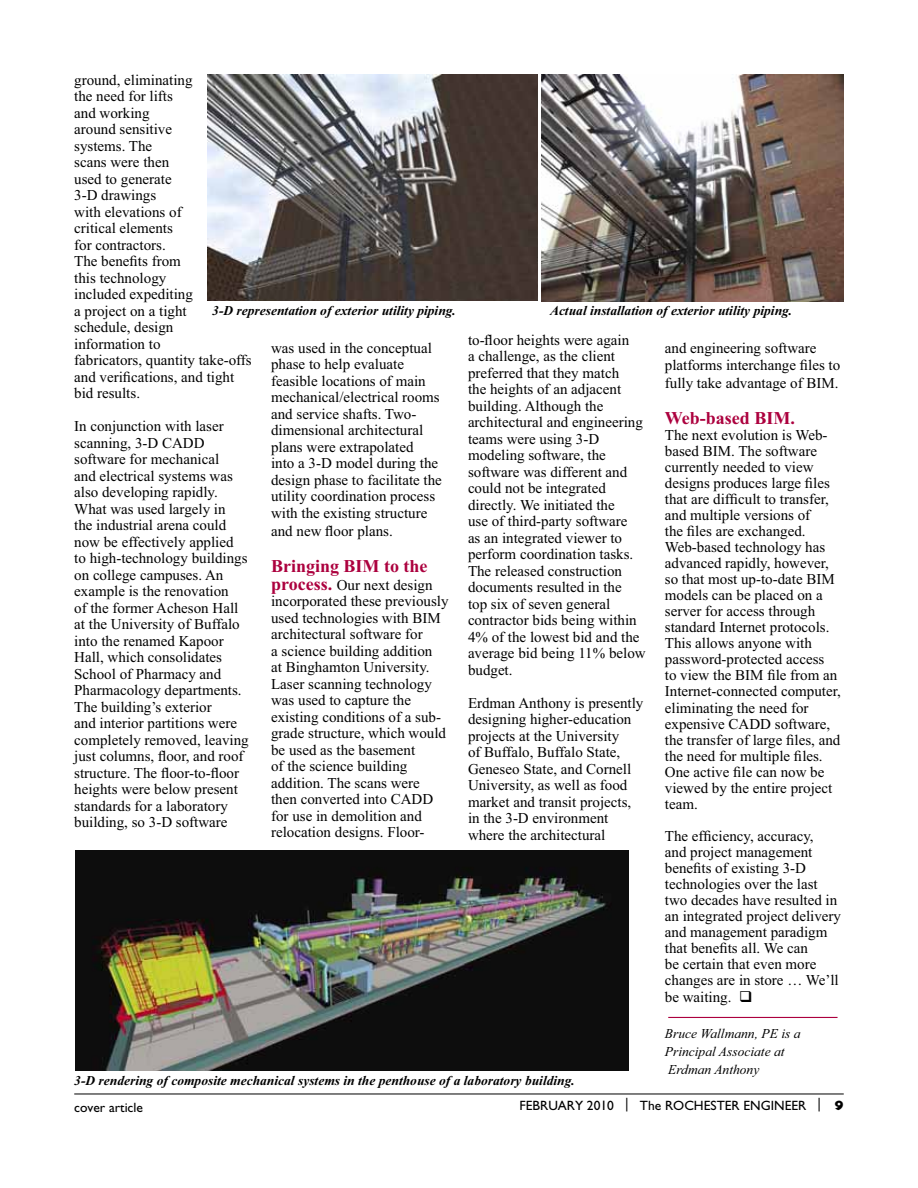
<style>
.page{position:relative;width:918px;height:1188px;background:#fff}
.page>*{position:absolute;margin:0;border:0;box-sizing:border-box;transform-origin:0 0}
.t1{font:700 18px "Times New Roman";color:#ac003e}
.t2{font:15px/16.5px "Times New Roman";color:#000}
.t3{font:italic 700 13.5px "Times New Roman";color:#000}
.t4{font:italic 13.5px/18px "Times New Roman";color:#000}
.t5{font:13.5px "Gill Sans";color:#000}
.s1{font-weight:700;font-size:18px;color:#ac003e}
.s2{font-weight:800}
</style>
<div class="page">
<hr style="left:74px;top:1094px;width:770px;height:1px;background:#000">
<hr style="left:668px;top:1017px;width:170px;height:1px;background:#ac003e">
<img style="left:208px;top:74px;width:330px;height:227px">
<img style="left:541px;top:74px;width:303px;height:227px">
<img style="left:75px;top:850px;width:553px;height:221px">
<p class="t2" style="left:74px;top:73px;width:179px">ground, eliminating<br>the need for lifts<br>and working<br>around sensitive<br>systems. The<br>scans were then<br>used to generate<br>3-D drawings<br>with elevations of<br>critical elements<br>for contractors.<br>The benefits from<br>this technology<br>included expediting<br>a project on a tight<br>schedule, design<br>information to<br>fabricators, quantity take-offs and verifications, and tight bid results.</p>
<p class="t2" style="left:74px;top:419px;width:176px">In conjunction with laser scanning, 3-D CADD software for mechanical<br>and electrical systems was also developing rapidly.<br>What was used largely in<br>the industrial arena could now be effectively applied to high-technology buildings on college campuses. An example is the renovation<br>of the former Acheson Hall at the University of Buffalo into the renamed Kapoor<br>Hall, which consolidates<br>School of Pharmacy and<br>Pharmacology departments.<br>The building’s exterior<br>and interior partitions were completely removed, leaving just columns, floor, and roof structure. The floor-to-floor heights were below present standards for a laboratory building, so 3-D software</p>
<p class="t3" style="left:212px;top:306px;width:245px">3-D representation of exterior utility piping.</p>
<p class="t3" style="left:550px;top:306px;width:244px">Actual installation of exterior utility piping.</p>
<p class="t2" style="left:468px;top:333px;width:179px">to-floor heights were again<br>a challenge, as the client preferred that they match<br>the heights of an adjacent building. Although the architectural and engineering teams were using 3-D modeling software, the software was different and could not be integrated directly. We initiated the<br>use of third-party software<br>as an integrated viewer to perform coordination tasks.<br>The released construction documents resulted in the<br>top six of seven general contractor bids being within<br>4% of the lowest bid and the average bid being 11% below budget.</p>
<p class="t2" style="left:468px;top:696px;width:177px">Erdman Anthony is presently designing higher-education projects at the University<br>of Buffalo, Buffalo State,<br>Geneseo State, and Cornell<br>University, as well as food market and transit projects, in the 3-D environment where the architectural</p>
<p class="t2" style="left:271px;top:341px;width:172px">was used in the conceptual phase to help evaluate feasible locations of main mechanical/electrical rooms and service shafts. Two&shy;dimensional architectural plans were extrapolated<br>into a 3-D model during the design phase to facilitate the utility coordination process with the existing structure</p>
<p class="t2" style="left:271px;top:524px;width:123px">and new floor plans.</p>
<p class="t1" style="left:271px;top:560px;width:158px">Bringing BIM to the</p>
<p class="t2" style="left:271px;top:578px;width:179px"><span class="s1">process.</span> Our next design incorporated these previously used technologies with BIM architectural software for<br>a science building addition<br>at Binghamton University.<br>Laser scanning technology was used to capture the existing conditions of a sub&shy;grade structure, which would be used as the basement<br>of the science building addition. The scans were then converted into CADD for use in demolition and relocation designs. Floor-</p>
<p class="t2" style="left:665px;top:341px;width:177px">and engineering software platforms interchange files to</p>
<p class="t2" style="left:665px;top:376px;width:175px">fully take advantage of BIM.</p>
<p class="t1" style="left:665px;top:412px;width:132px">Web-based BIM.</p>
<p class="t2" style="left:665px;top:428px;width:177px;line-height:16px">The next evolution is Web&shy;based BIM. The software currently needed to view designs produces large files that are difficult to transfer, and multiple versions of<br>the files are exchanged.<br>Web-based technology has advanced rapidly, however, so that most up-to-date BIM models can be placed on a server for access through standard Internet protocols.<br>This allows anyone with password-protected access<br>to view the BIM file from an<br>Internet-connected computer, eliminating the need for expensive CADD software, the transfer of large files, and the need for multiple files.<br>One active file can now be viewed by the entire project team.</p>
<p class="t2" style="left:665px;top:829px;width:178px;line-height:16px">The efficiency, accuracy,<br>and project management benefits of existing 3-D technologies over the last two decades have resulted in an integrated project delivery and management paradigm that benefits all. We can<br>be certain that even more changes are in store … We’ll be waiting.</p>
<p class="t4" style="left:665px;top:1024px;width:137px">Bruce Wallmann, PE is a<br>Principal Associate at<br>Erdman Anthony</p>
<p class="t3" style="left:74px;top:1076px;width:502px">3-D rendering of composite mechanical systems in the penthouse of a laboratory building.</p>
<p class="t5" style="left:74px;top:1099px;width:70px">cover article</p>
<p class="t5" style="left:520px;top:1097px;width:326px">FEBRUARY 2010 | The ROCHESTER ENGINEER | <span class="s2">9</span></p>
</div>
